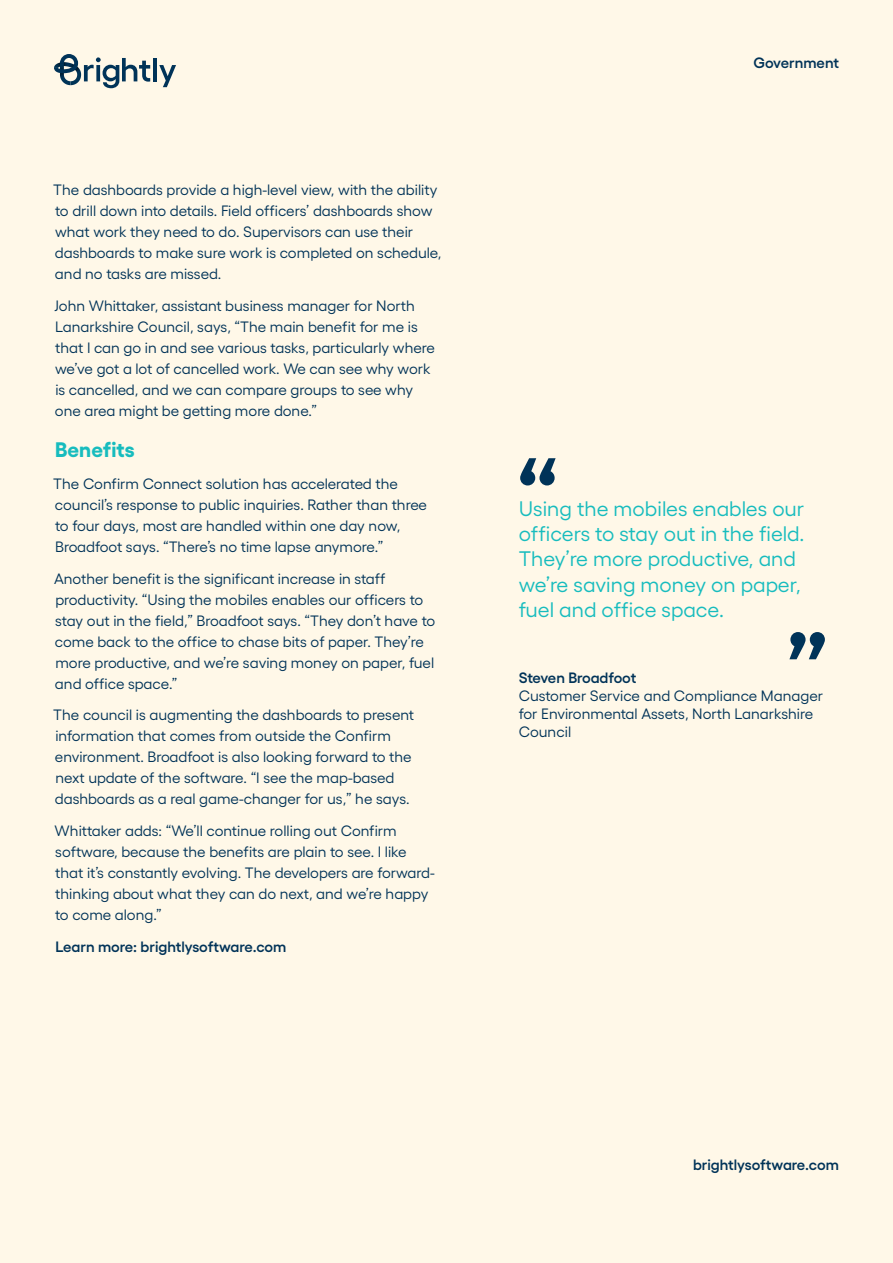
<style>
.page{position:relative;width:893px;height:1263px;background:#fff8e8}
.page>*{position:absolute;margin:0;border:0;box-sizing:border-box;transform-origin:0 0}
.t1{font:700 90px "Yellix";color:#003358}
.t2{font:21px/25.2px "Yellix";color:#17bcbe}
.t3{font:700 21px "Yellix";color:#17bcbe}
.t4{font:15px/21px "Yellix";color:#003358}
.t5{font:600 15px "Yellix";color:#003358}
</style>
<div class="page">
<svg style="left:54px;top:54px;width:24px;height:31px"></svg>
<svg style="left:84px;top:57px;width:66px;height:31px;background:#abb7b8"></svg>
<hr style="left:153px;top:58px;width:4px;height:23px;background:#003358">
<svg style="left:159px;top:65px;width:17px;height:22px"></svg>
<p class="t4" style="left:53px;top:178px;width:390px">The dashboards provide a high-level view, with the ability to drill down into details. Field officers’ dashboards show what work they need to do. Supervisors can use their dashboards to make sure work is completed on schedule, and no tasks are missed.</p>
<p class="t4" style="left:54px;top:294px;width:382px">John Whittaker, assistant business manager for North Lanarkshire Council, says, “The main benefit for me is that I can go in and see various tasks, particularly where we’ve got a lot of cancelled work. We can see why work is cancelled, and we can compare groups to see why one area might be getting more done.”</p>
<h2 class="t3" style="left:55px;top:433px;width:81px">Benefits</h2>
<p class="t4" style="left:53px;top:471px;width:375px">The Confirm Connect solution has accelerated the council’s response to public inquiries. Rather than three to four days, most are handled within one day now, Broadfoot says. “There’s no time lapse anymore.”</p>
<p class="t4" style="left:54px;top:566px;width:383px">Another benefit is the significant increase in staff productivity. “Using the mobiles enables our officers to stay out in the field,” Broadfoot says. “They don’t have to come back to the office to chase bits of paper. They’re more productive, and we’re saving money on paper, fuel and office space.”</p>
<p class="t4" style="left:53px;top:703px;width:362px">The council is augmenting the dashboards to present information that comes from outside the Confirm environment. Broadfoot is also looking forward to the next update of the software. “I see the map-based dashboards as a real game-changer for us,” he says.</p>
<p class="t4" style="left:55px;top:819px;width:382px">Whittaker adds: “We’ll continue rolling out Confirm software, because the benefits are plain to see. I like that it’s constantly evolving. The developers are forward&shy;thinking about what they can do next, and we’re happy to come along.”</p>
<p class="t5" style="left:55px;top:935px;width:233px">Learn more: brightlysoftware.com</p>
<h1 class="t1" style="left:516px;top:425px;width:46px">“</h1>
<p class="t5" style="left:753px;top:51px;width:87px">Government</p>
<h2 class="t2" style="left:519px;top:494px;width:287px">Using the mobiles enables our officers to stay out in the field.<br>They’re more productive, and we’re saving money on paper, fuel and office space.</h2>
<h1 class="t1" style="left:829px;top:692px;width:46px;rotate:-180deg">“</h1>
<p class="t5" style="left:519px;top:666px;width:119px">Steven Broadfoot</p>
<p class="t4" style="left:519px;top:685px;width:306px;line-height:18px">Customer Service and Compliance Manager for Environmental Assets, North Lanarkshire<br>Council</p>
<p class="t5" style="left:693px;top:1153px;width:147px">brightlysoftware.com</p>
</div>
